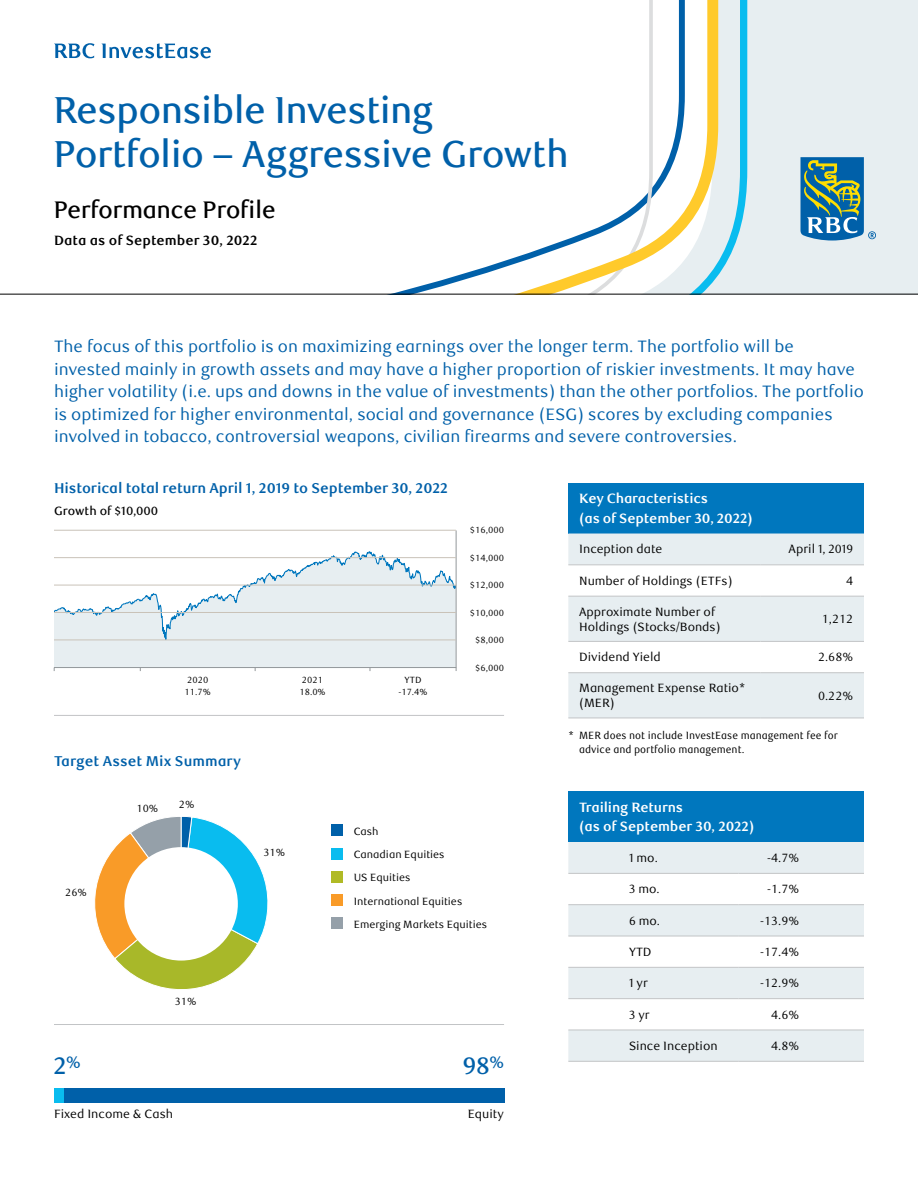
<style>
.page{position:relative;width:918px;height:1188px;background:#fff}
.page>*{position:absolute;margin:0;border:0;box-sizing:border-box;transform-origin:0 0}
.t1{font:500 37.5px/44.2px "RBC Display";color:#0060a9}
.t2{font:500 24px "RBC Display";color:#000}
.t3{font:500 24px "RBC Display";color:#0060a9}
.t4{font:16.5px/22.5px "RBC Text";color:#0060a9}
.t5{font:700 14.25px "RBC Text";letter-spacing:-.01em;color:#0060a9}
.t6{font:700 13.5px/19.5px "RBC Text";letter-spacing:-.015em;color:#fff}
.t7{font:700 13.5px "RBC Text";color:#000}
.t8{font:12px/15px "RBC Text";color:#000}
.t9{font:12px "RBC Text Tabular";color:#000}
.t10{font:500 12px "RBC Text";color:#000}
.t11{font:10.5px "RBC Text";color:#000}
.t12{font:10.5px/13.5px "RBC Text Cond";color:#000}
.t13{font:10.5px "RBC Text Tabular";color:#000}
.t14{font:9px/12px "RBC Text Tabular";color:#000}
</style>
<div class="page">
<div style="left:0;top:0;width:918px;height:295px;background:#e7eef1"></div>
<svg style="left:718px;top:0;width:29px;height:294px"></svg>
<div style="left:0;top:0;width:718px;height:294px;background:#fff"></div>
<hr style="left:0;top:294px;width:918px;height:1px;background:#000">
<svg style="left:800px;top:157px;width:76px;height:84px"></svg>
<svg style="left:54px;top:43px;width:40px;height:15px"></svg>
<svg style="left:101px;top:43px;width:110px;height:15px;background:#a6c7e0"></svg>
<svg style="left:94px;top:816px;width:174px;height:174px"></svg>
<div style="left:124px;top:847px;width:114px;height:114px;background:#fff;border-radius:50%"></div>
<div style="left:331px;top:824px;width:12px;height:12px;background:#0060a9"></div>
<div style="left:331px;top:848px;width:12px;height:12px;background:#09bcef"></div>
<div style="left:331px;top:871px;width:12px;height:12px;background:#b0ba25"></div>
<div style="left:331px;top:894px;width:12px;height:12px;background:#f99b28"></div>
<div style="left:331px;top:917px;width:12px;height:12px;background:#95a0a9"></div>
<div style="left:63px;top:1088px;width:441px;height:15px;background:#0060a9"></div>
<div style="left:54px;top:1088px;width:9px;height:15px;background:#09bcef"></div>
<hr style="left:54px;top:1024px;width:450px;height:1px;background:#c2c4c6">
<div style="left:54px;top:652px;width:402px;height:15px;background:#e7eef1"></div>
<svg style="left:54px;top:549px;width:402px;height:103px"></svg>
<hr style="left:54px;top:715px;width:450px;height:1px;background:#c2c4c6">
<hr style="left:456px;top:530px;width:1px;height:141px;background:#92979a">
<hr style="left:54px;top:667px;width:402px;height:1px;background:#92979a">
<hr style="left:54px;top:530px;width:402px;height:1px;background:#c9c2b8">
<hr style="left:54px;top:585px;width:402px;height:1px;background:#c9c2b8">
<hr style="left:54px;top:612px;width:402px;height:1px;background:#c9c2b8">
<hr style="left:54px;top:640px;width:402px;height:1px;background:#c9c2b8">
<hr style="left:54px;top:557px;width:402px;height:1px;background:#c9c2b8">
<div style="left:568px;top:483px;width:296px;height:51px;background:#0077be"></div>
<div style="left:568px;top:534px;width:296px;height:184px;background:#e7eef1"></div>
<svg style="left:568px;top:565px;width:296px;height:107px"></svg>
<hr style="left:568px;top:564px;width:192px;height:1px;background:#c2c4c6">
<hr style="left:760px;top:564px;width:104px;height:1px;background:#c2c4c6">
<hr style="left:568px;top:596px;width:192px;height:1px;background:#c2c4c6">
<hr style="left:760px;top:596px;width:104px;height:1px;background:#c2c4c6">
<hr style="left:568px;top:641px;width:192px;height:1px;background:#c2c4c6">
<hr style="left:760px;top:641px;width:104px;height:1px;background:#c2c4c6">
<hr style="left:568px;top:672px;width:192px;height:1px;background:#c2c4c6">
<hr style="left:760px;top:672px;width:104px;height:1px;background:#c2c4c6">
<hr style="left:568px;top:718px;width:192px;height:1px;background:#c2c4c6">
<hr style="left:760px;top:718px;width:104px;height:1px;background:#c2c4c6">
<div style="left:568px;top:791px;width:296px;height:51px;background:#0077be"></div>
<div style="left:568px;top:842px;width:296px;height:219px;background:#e7eef1"></div>
<svg style="left:568px;top:874px;width:296px;height:156px"></svg>
<hr style="left:568px;top:873px;width:171px;height:1px;background:#c2c4c6">
<hr style="left:739px;top:873px;width:125px;height:1px;background:#c2c4c6">
<hr style="left:568px;top:904px;width:171px;height:1px;background:#c2c4c6">
<hr style="left:739px;top:904px;width:125px;height:1px;background:#c2c4c6">
<hr style="left:568px;top:936px;width:171px;height:1px;background:#c2c4c6">
<hr style="left:739px;top:936px;width:125px;height:1px;background:#c2c4c6">
<hr style="left:568px;top:967px;width:171px;height:1px;background:#c2c4c6">
<hr style="left:739px;top:967px;width:125px;height:1px;background:#c2c4c6">
<hr style="left:568px;top:998px;width:171px;height:1px;background:#c2c4c6">
<hr style="left:739px;top:998px;width:125px;height:1px;background:#c2c4c6">
<hr style="left:568px;top:1030px;width:171px;height:1px;background:#c2c4c6">
<hr style="left:739px;top:1030px;width:125px;height:1px;background:#c2c4c6">
<hr style="left:568px;top:1061px;width:171px;height:1px;background:#c2c4c6">
<hr style="left:739px;top:1061px;width:125px;height:1px;background:#c2c4c6">
<h1 class="t1" style="left:54px;top:89px;width:516px">Responsible Investing<br>Portfolio – Aggressive Growth</h1>
<h2 class="t2" style="left:54px;top:196px;width:223px">Performance Profile</h2>
<p class="t7" style="left:54px;top:233px;width:205px">Data as of September 30, 2022</p>
<p class="t4" style="left:54px;top:336px;width:811px">The focus of this portfolio is on maximizing earnings over the longer term. The portfolio will be invested mainly in growth assets and may have a higher proportion of riskier investments. It may have higher volatility (i.e. ups and downs in the value of investments) than the other portfolios. The portfolio is optimized for higher environmental, social and governance (ESG) scores by excluding companies involved in tobacco, controversial weapons, civilian firearms and severe controversies.</p>
<p class="t5" style="left:54px;top:480px;width:396px">Historical total return April 1, 2019 to September 30, 2022</p>
<p class="t10" style="left:54px;top:504px;width:106px">Growth of $10,000</p>
<p class="t14" style="left:185px;top:674px;width:28px">2020<br>11.7%</p>
<p class="t14" style="left:299px;top:674px;width:28px">2021<br>18.0%</p>
<p class="t14" style="left:398px;top:674px;width:31px;text-align:center">YTD -17.4%</p>
<p class="t14" style="left:470px;top:524px;width:36px">$16,000</p>
<p class="t14" style="left:470px;top:552px;width:36px">$14,000</p>
<p class="t14" style="left:470px;top:579px;width:36px">$12,000</p>
<p class="t14" style="left:470px;top:607px;width:36px">$10,000</p>
<p class="t14" style="left:475px;top:635px;width:30px">$8,000</p>
<p class="t14" style="left:475px;top:662px;width:30px">$6,000</p>
<p class="t5" style="left:54px;top:752px;width:189px">Target Asset Mix Summary</p>
<p class="t13" style="left:137px;top:802px;width:23px">10%</p>
<p class="t13" style="left:179px;top:798px;width:17px">2%</p>
<p class="t13" style="left:65px;top:886px;width:23px">26%</p>
<p class="t13" style="left:175px;top:995px;width:23px">31%</p>
<p class="t13" style="left:263px;top:846px;width:23px">31%</p>
<p class="t11" style="left:354px;top:825px;width:26px">Cash</p>
<p class="t11" style="left:354px;top:848px;width:92px">Canadian Equities</p>
<p class="t11" style="left:354px;top:872px;width:58px">US Equities</p>
<p class="t11" style="left:354px;top:895px;width:110px">International Equities</p>
<p class="t11" style="left:354px;top:918px;width:135px">Emerging Markets Equities</p>
<h2 class="t3" style="left:54px;top:1052px;width:28px">2<sup>%</sup></h2>
<p class="t8" style="left:54px;top:1107px;width:121px">Fixed Income &amp; Cash</p>
<p class="t8" style="left:468px;top:1107px;width:38px">Equity</p>
<h2 class="t3" style="left:463px;top:1052px;width:43px">98<sup>%</sup></h2>
<p class="t6" style="left:579px;top:489px;width:175px">Key Characteristics<br>(as of September 30, 2022)</p>
<p class="t8" style="left:579px;top:542px;width:85px">Inception date</p>
<p class="t8" style="left:789px;top:542px;width:66px">April 1, 2019</p>
<p class="t8" style="left:579px;top:573px;width:155px">Number of Holdings (ETFs)</p>
<p class="t9" style="left:846px;top:574px;width:9px">4</p>
<p class="t8" style="left:579px;top:604px;width:143px">Approximate Number of<br>Holdings (Stocks/Bonds)</p>
<p class="t9" style="left:822px;top:612px;width:33px">1,212</p>
<p class="t8" style="left:579px;top:650px;width:83px">Dividend Yield</p>
<p class="t9" style="left:818px;top:650px;width:37px">2.68%</p>
<p class="t8" style="left:579px;top:681px;width:168px">Management Expense Ratio* (MER)</p>
<p class="t9" style="left:818px;top:688px;width:37px">0.22%</p>
<p class="t12" style="left:579px;top:729px;width:260px;text-indent:-11px">* MER does not include InvestEase management fee for advice and portfolio management.</p>
<p class="t6" style="left:579px;top:798px;width:177px">Trailing Returns<br>(as of September 30, 2022)</p>
<p class="t8" style="left:629px;top:851px;width:30px">1 mo.</p>
<p class="t9" style="left:767px;top:851px;width:33px">-4.7%</p>
<p class="t8" style="left:629px;top:882px;width:32px">3 mo.</p>
<p class="t9" style="left:767px;top:882px;width:33px">-1.7%</p>
<p class="t8" style="left:629px;top:913px;width:32px">6 mo.</p>
<p class="t9" style="left:760px;top:913px;width:41px">-13.9%</p>
<p class="t8" style="left:629px;top:945px;width:24px">YTD</p>
<p class="t9" style="left:760px;top:945px;width:41px">-17.4%</p>
<p class="t8" style="left:629px;top:976px;width:20px">1 yr</p>
<p class="t9" style="left:760px;top:976px;width:41px">-12.9%</p>
<p class="t8" style="left:629px;top:1007px;width:22px">3 yr</p>
<p class="t9" style="left:771px;top:1007px;width:30px">4.6%</p>
<p class="t8" style="left:629px;top:1039px;width:90px">Since Inception</p>
<p class="t9" style="left:771px;top:1039px;width:30px">4.8%</p>
</div>
